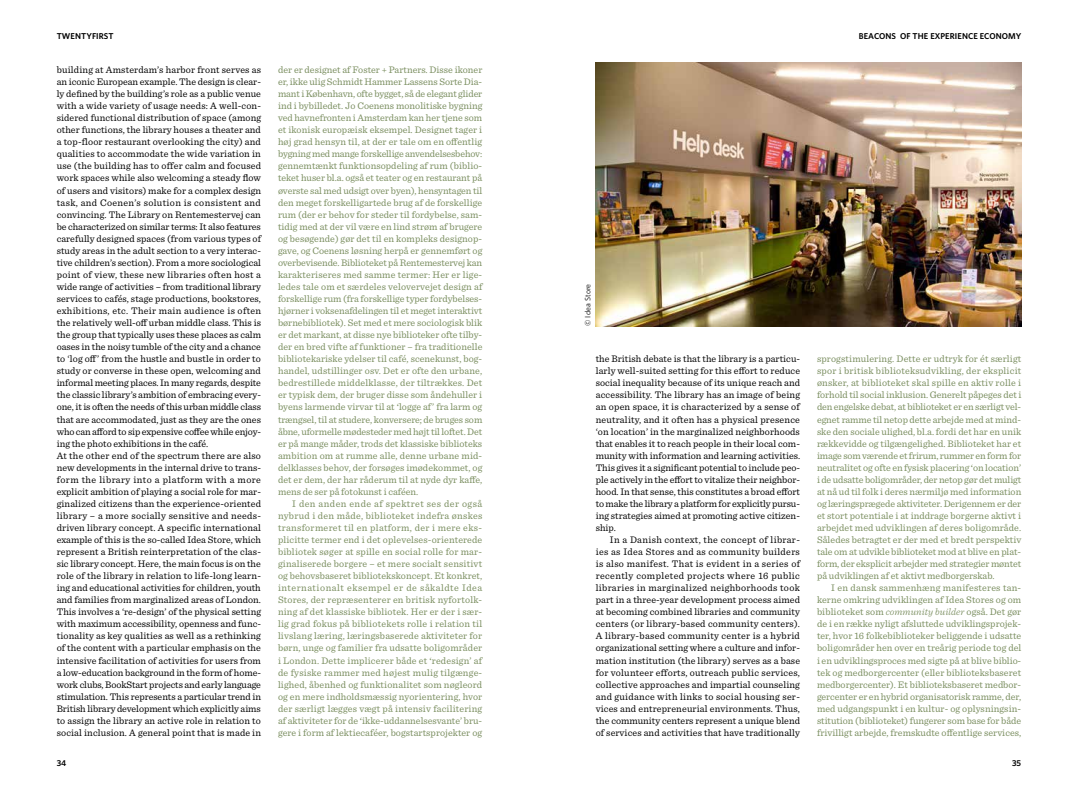
<style>
.page{position:relative;width:1078px;height:794px;background:#fff}
.page>*{position:absolute;margin:0;border:0;box-sizing:border-box;transform-origin:0 0}
.t1{font:9.9px/12px "Sentinel";color:#798d5e;text-align:justify}
.t2{font:9.9px/12px "Sentinel";letter-spacing:.005em;color:#000;text-align:justify}
.t3{font:600 8.5px "Whitney";letter-spacing:.01em;color:#000}
.t4{font:7.8px "Whitney";letter-spacing:.02em;color:#000}
.s1{font-family:"Mercury Text G1"}
.s2{font-weight:300;font-style:italic}
</style>
<div class="page">
<img style="left:595px;top:62px;width:425px;height:264px">
<p class="t3" style="left:57px;top:31px;width:58px">TWENTYFIRST</p>
<p class="t2" style="left:57px;top:63px;width:206px;text-align:left">building at Amsterdam’s harbor front serves as an iconic European example. The design is clear&shy;ly defined by the building’s role as a public venue with a wide variety of usage needs: A well-con&shy;sidered functional distribution of space (among other functions, the library houses a theater and a top-floor restaurant overlooking the city) and qualities to accommodate the wide variation in use (the building has to offer calm and focused work spaces while also welcoming a steady flow of users and visitors) make for a complex design task, and Coenen’s solution is consistent and convincing. The Library on Rentemestervej can be characterized on similar terms: It also features carefully designed spaces (from various types of study areas in the adult section to a very interac&shy;tive children’s section). From a more sociological point of view, these new libraries often host a wide range of activities – from traditional library services to cafés, stage productions, bookstores, exhibitions, etc. Their main audience is often the relatively well-off urban middle class. This is the group that typically uses these places as calm oases in the noisy tumble of the city and a chance to ‘log off’ from the hustle and bustle in order to study or converse in these open, welcoming and informal meeting places. In many regards, despite the classic library’s ambition of embracing every&shy;one, it is often the needs of this urban middle class that are accommodated, just as they are the ones who can afford to sip expensive coffee while enjoy&shy;ing the photo exhibitions in the café.<br>At the other end of the spectrum there are also new developments in the internal drive to trans&shy;form the library into a platform with a more explicit ambition of playing a social role for mar&shy;ginalized citizens than the experience-oriented library – a more socially sensitive and needs&shy;driven library concept. A specific international example of this is the so-called Idea Store, which represent a British reinterpretation of the clas&shy;sic library concept. Here, the main focus is on the role of the library in relation to life-long learn&shy;ing and educational activities for children, youth and families from marginalized areas of London.<br>This involves a ‘re-design’ of the physical setting with maximum accessibility, openness and func&shy;tionality as key qualities as well as a rethinking of the content with a particular emphasis on the intensive facilitation of activities for users from a low-education background in the form of home&shy;work clubs, BookStart projects and early language stimulation. This represents a particular trend in British library development which explicitly aims to assign the library an active role in relation to social inclusion. A general point that is made in</p>
<p class="t1" style="left:278px;top:63px;width:206px">der er designet af Foster + Partners. Disse ikoner er, ikke ulig Schmidt Hammer Lassens Sorte Dia&shy;mant i København, ofte bygget, så de elegant glider ind i bybilledet. Jo Coenens monolitiske bygning ved havnefronten i Amsterdam kan her tjene som et ikonisk europæisk eksempel. Designet tager i høj grad hensyn til, at der er tale om en offentlig bygning med mange forskellige anvendelsesbehov: gennemtænkt funktionsopdeling af rum (biblio&shy;teket huser bl.a. også et teater og en restaurant på øverste sal med udsigt over byen), hensyntagen til den meget forskelligartede brug af de forskellige rum (der er behov for steder til fordybelse, sam&shy;tidig med at der vil være en lind strøm af brugere og besøgende) gør det til en kompleks designop&shy;gave, og Coenens løsning herpå er gennemført og overbevisende. Biblioteket på Rentemestervej kan karakteriseres med samme termer: Her er lige&shy;ledes tale om et særdeles velovervejet design af forskellige rum (fra forskellige typer fordybelses&shy;hjørner i voksenafdelingen til et meget interaktivt børnebibliotek). Set med et mere sociologisk blik er det markant, at disse nye biblioteker ofte tilby&shy;der en bred vifte af funktioner – fra traditionelle bibliotekariske ydelser til café, scenekunst, bog&shy;handel, udstillinger osv. Det er ofte den urbane, bedrestillede middelklasse, der tiltrækkes. Det er typisk dem, der bruger disse som åndehuller i byens larmende virvar til at <span class="s1">‘</span>logge af’ fra larm og trængsel, til at studere, konversere; de bruges som åbne, uformelle mødesteder med højt til loftet. Det er på mange måder, trods det klassiske biblioteks ambition om at rumme alle, denne urbane mid&shy;delklasses behov, der forsøges imødekommet, og det er dem, der har råderum til at nyde dyr kaffe, mens de ser på fotokunst i caféen.</p>
<p class="t1" style="left:278px;top:497px;width:206px;text-indent:14px">I den anden ende af spektret ses der også nybrud i den måde, biblioteket indefra ønskes transformeret til en platform, der i mere eks&shy;plicitte termer end i det oplevelses-orienterede bibliotek søger at spille en social rolle for mar&shy;ginaliserede borgere – et mere socialt sensitivt og behovsbaseret bibliotekskoncept. Et konkret, internationalt eksempel er de såkaldte Idea Stores, der repræsenterer en britisk nyfortolk&shy;ning af det klassiske bibliotek. Her er der i sær&shy;lig grad fokus på bibliotekets rolle i relation til livslang læring, læringsbaserede aktiviteter for børn, unge og familier fra udsatte boligområder i London. Dette implicerer både et <span class="s1">‘</span>redesign’ af de fysiske rammer med højest mulig tilgænge&shy;lighed, åbenhed og funktionalitet som nøgleord og en mere indholdsmæssig nyorientering, hvor der særligt lægges vægt på intensiv facilitering af aktiviteter for de <span class="s1">‘</span>ikke-uddannelsesvante’ bru&shy;gere i form af lektiecaféer, bogstartsprojekter og</p>
<p class="t3" style="left:858px;top:30px;width:164px">BEACONS OF THE EXPERIENCE ECONOMY</p>
<p class="t4" style="left:582px;top:326px;width:44px;rotate:-90deg">© Idea Store</p>
<p class="t2" style="left:595px;top:352px;width:206px">the British debate is that the library is a particu&shy;larly well-suited setting for this effort to reduce social inequality because of its unique reach and accessibility. The library has an image of being an open space, it is characterized by a sense of neutrality, and it often has a physical presence ‘on location’ in the marginalized neighborhoods that enables it to reach people in their local com&shy;munity with information and learning activities.<br>This gives it a significant potential to include peo&shy;ple actively in the effort to vitalize their neighbor&shy;hood. In that sense, this constitutes a broad effort to make the library a platform for explicitly pursu&shy;ing strategies aimed at promoting active citizen&shy;ship.</p>
<p class="t2" style="left:595px;top:533px;width:206px;text-indent:14px">In a Danish context, the concept of librar&shy;ies as Idea Stores and as community builders is also manifest. That is evident in a series of recently completed projects where 16 public libraries in marginalized neighborhoods took part in a three-year development process aimed at becoming combined libraries and community centers (or library-based community centers).<br>A library-based community center is a hybrid organizational setting where a culture and infor&shy;mation institution (the library) serves as a base for volunteer efforts, outreach public services, collective approaches and impartial counseling and guidance with links to social housing ser&shy;vices and entrepreneurial environments. Thus, the community centers represent a unique blend of services and activities that have traditionally</p>
<p class="t1" style="left:816px;top:352px;width:206px">sprogstimulering. Dette er udtryk for ét særligt spor i britisk biblioteksudvikling, der eksplicit ønsker, at biblioteket skal spille en aktiv rolle i forhold til social inklusion. Generelt påpeges det i den engelske debat, at biblioteket er en særligt vel&shy;egnet ramme til netop dette arbejde med at mind&shy;ske den sociale ulighed, bl.a. fordi det har en unik rækkevidde og tilgængelighed. Biblioteket har et image som værende et frirum, rummer en form for neutralitet og ofte en fysisk placering <span class="s1">‘</span>on location’ i de udsatte boligområder, der netop gør det muligt at nå ud til folk i deres nærmiljø med information og læringsprægede aktiviteter. Derigennem er der et stort potentiale i at inddrage borgerne aktivt i arbejdet med udviklingen af deres boligområde.<br>Således betragtet er der med et bredt perspektiv tale om at udvikle biblioteket mod at blive en plat&shy;form, der eksplicit arbejder med strategier møntet på udviklingen af et aktivt medborgerskab.</p>
<p class="t1" style="left:816px;top:581px;width:206px;text-indent:14px">I en dansk sammenhæng manifesteres tan&shy;kerne omkring udviklingen af Idea Stores og om biblioteket som <span class="s2">community builder</span> også. Det gør de i en række nyligt afsluttede udviklingsprojek&shy;ter, hvor 16 folkebiblioteker beliggende i udsatte boligområder hen over en treårig periode tog del i en udviklingsproces med sigte på at blive biblio&shy;tek og medborgercenter (eller biblioteksbaseret medborgercenter). Et biblioteksbaseret medbor&shy;gercenter er en hybrid organisatorisk ramme, der, med udgangspunkt i en kultur- og oplysningsin&shy;stitution (biblioteket) fungerer som base for både frivilligt arbejde, fremskudte offentlige services,</p>
<p class="t3" style="left:57px;top:757px;width:11px">34</p>
<p class="t3" style="left:1011px;top:757px;width:11px">35</p>
</div>
